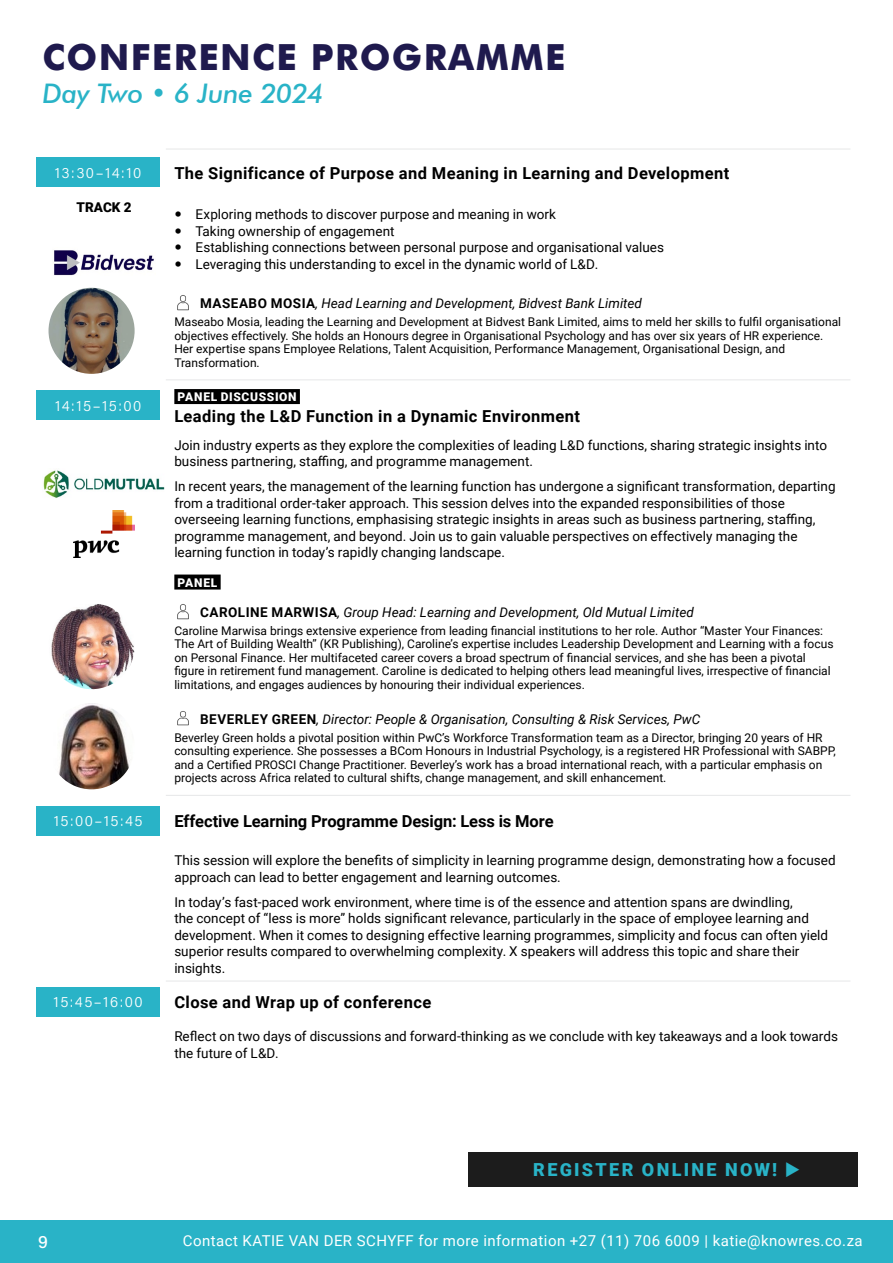
<style>
.page{position:relative;width:893px;height:1263px;background:#fff}
.page>*{position:absolute;margin:0;border:0;box-sizing:border-box;transform-origin:0 0}
.t1{font:700 36px "Futura";letter-spacing:.04em;color:#1f1a4e}
.t2{font:italic 500 27px "Futura BT";letter-spacing:-.01em;color:#29b3c7}
.t3{font:900 18px "Roboto";letter-spacing:.13em;color:#29b3c7}
.t4{font:500 18px "Acumin Pro";color:#fff}
.t5{font:700 16.5px "Roboto";letter-spacing:.025em;color:#000}
.t6{font:700 16.5px "Roboto";letter-spacing:-.005em;color:#000}
.t7{font:15px "Roboto";letter-spacing:.03em;color:#fff}
.t8{font:300 15px "Acumin Pro";letter-spacing:.1em;color:#fff}
.t9{font:13.5px/16.5px "Roboto";color:#000}
.t10{font:italic 13.5px "Roboto";color:#000}
.t11{font:900 13.5px "Roboto";color:#000}
.t12{font:12px/13.5px "Roboto";color:#000}
.t13{font:900 12px "Roboto";letter-spacing:.055em;color:#fff}
.s1{font-weight:700;font-style:normal}
</style>
<div class="page">
<div style="left:0;top:1220px;width:893px;height:43px;background:#29b3c7"></div>
<hr style="left:166px;top:149px;width:684px;height:1px;background:#e6e7e8">
<hr style="left:166px;top:380px;width:684px;height:1px;background:#e6e7e8">
<hr style="left:166px;top:795px;width:684px;height:1px;background:#e6e7e8">
<hr style="left:166px;top:981px;width:684px;height:1px;background:#e6e7e8">
<div style="left:37px;top:158px;width:123px;height:29px;background:#29b3c7"></div>
<img style="left:54px;top:250px;width:100px;height:26px">
<img style="left:49px;top:288px;width:86px;height:86px;border-radius:43px">
<img style="left:177px;top:295px;width:12px;height:15px">
<div style="left:37px;top:390px;width:123px;height:30px;background:#29b3c7"></div>
<div style="left:174px;top:389px;width:126px;height:15px;background:#000"></div>
<img style="left:43px;top:470px;width:122px;height:28px">
<img style="left:74px;top:511px;width:61px;height:46px">
<div style="left:174px;top:574px;width:47px;height:15px;background:#000"></div>
<img style="left:49px;top:603px;width:86px;height:86px;border-radius:43px">
<img style="left:177px;top:604px;width:12px;height:15px">
<img style="left:49px;top:703px;width:86px;height:86px;border-radius:43px">
<img style="left:177px;top:711px;width:12px;height:15px">
<div style="left:37px;top:806px;width:123px;height:30px;background:#29b3c7"></div>
<div style="left:37px;top:987px;width:123px;height:30px;background:#29b3c7"></div>
<div style="left:468px;top:1152px;width:389px;height:34px;background:#1c1c1c"></div>
<h1 class="t1" style="left:43px;top:31px;width:525px">CONFERENCE PROGRAMME</h1>
<h2 class="t2" style="left:43px;top:77px;width:282px">Day Two • 6 June 2024</h2>
<p class="t8" style="left:55px;top:162px;width:88px">13:30–14:10</p>
<p class="t5" style="left:174px;top:161px;width:557px">The Significance of Purpose and Meaning in Learning and Development</p>
<p class="t11" style="left:77px;top:198px;width:57px">TRACK 2</p>
<p class="t9" style="left:196px;top:206px;width:470px">Exploring methods to discover purpose and meaning in work<br>Taking ownership of engagement<br>Establishing connections between personal purpose and organisational values Leveraging this understanding to excel in the dynamic world of L&amp;D.</p>
<p class="t10" style="left:200px;top:294px;width:443px"><span class="s1">MASEABO MOSIA</span>, Head Learning and Development, Bidvest Bank Limited</p>
<p class="t12" style="left:174px;top:315px;width:668px">Maseabo Mosia, leading the Learning and Development at Bidvest Bank Limited, aims to meld her skills to fulfil organisational objectives effectively. She holds an Honours degree in Organisational Psychology and has over six years of HR experience.<br>Her expertise spans Employee Relations, Talent Acquisition, Performance Management, Organisational Design, and Transformation.</p>
<p class="t8" style="left:55px;top:395px;width:88px">14:15–15:00</p>
<p class="t13" style="left:178px;top:388px;width:121px">PANEL DISCUSSION</p>
<p class="t5" style="left:174px;top:405px;width:407px">Leading the L&amp;D Function in a Dynamic Environment</p>
<p class="t9" style="left:174px;top:436px;width:654px">Join industry experts as they explore the complexities of leading L&amp;D functions, sharing strategic insights into business partnering, staffing, and programme management.</p>
<p class="t9" style="left:174px;top:477px;width:663px">In recent years, the management of the learning function has undergone a significant transformation, departing from a traditional order-taker approach. This session delves into the expanded responsibilities of those overseeing learning functions, emphasising strategic insights in areas such as business partnering, staffing, programme management, and beyond. Join us to gain valuable perspectives on effectively managing the learning function in today’s rapidly changing landscape.</p>
<p class="t13" style="left:178px;top:574px;width:41px">PANEL</p>
<p class="t10" style="left:200px;top:603px;width:495px"><span class="s1">CAROLINE MARWISA</span>, Group Head: Learning and Development, Old Mutual Limited</p>
<p class="t12" style="left:174px;top:623px;width:661px">Caroline Marwisa brings extensive experience from leading financial institutions to her role. Author “Master Your Finances:<br>The Art of Building Wealth” (KR Publishing), Caroline’s expertise includes Leadership Development and Learning with a focus on Personal Finance. Her multifaceted career covers a broad spectrum of financial services, and she has been a pivotal figure in retirement fund management. Caroline is dedicated to helping others lead meaningful lives, irrespective of financial limitations, and engages audiences by honouring their individual experiences.</p>
<p class="t10" style="left:200px;top:710px;width:502px"><span class="s1">BEVERLEY GREEN</span>, Director: People &amp; Organisation, Consulting &amp; Risk Services, PwC</p>
<p class="t12" style="left:174px;top:730px;width:663px">Beverley Green holds a pivotal position within PwC’s Workforce Transformation team as a Director, bringing 20 years of HR consulting experience. She possesses a BCom Honours in Industrial Psychology, is a registered HR Professional with SABPP, and a Certified PROSCI Change Practitioner. Beverley’s work has a broad international reach, with a particular emphasis on projects across Africa related to cultural shifts, change management, and skill enhancement.</p>
<p class="t8" style="left:54px;top:810px;width:90px">15:00–15:45</p>
<p class="t6" style="left:174px;top:810px;width:381px">Effective Learning Programme Design: Less is More</p>
<p class="t9" style="left:174px;top:851px;width:663px">This session will explore the benefits of simplicity in learning programme design, demonstrating how a focused approach can lead to better engagement and learning outcomes.</p>
<p class="t9" style="left:174px;top:893px;width:655px">In today’s fast-paced work environment, where time is of the essence and attention spans are dwindling,<br>the concept of “less is more” holds significant relevance, particularly in the space of employee learning and development. When it comes to designing effective learning programmes, simplicity and focus can often yield superior results compared to overwhelming complexity. X speakers will address this topic and share their insights.</p>
<p class="t8" style="left:54px;top:991px;width:91px">15:45–16:00</p>
<p class="t5" style="left:174px;top:991px;width:258px">Close and Wrap up of conference</p>
<p class="t9" style="left:174px;top:1028px;width:665px">Reflect on two days of discussions and forward-thinking as we conclude with key takeaways and a look towards the future of L&amp;D.</p>
<h3 class="t3" style="left:533px;top:1157px;width:269px">REGISTER ONLINE NOW! ◆</h3>
<h3 class="t4" style="left:38px;top:1229px;width:11px">9</h3>
<p class="t7" style="left:183px;top:1230px;width:681px">Contact KATIE VAN DER SCHYFF for more information +27 (11) 706 6009 | katie@knowres.co.za</p>
</div>
